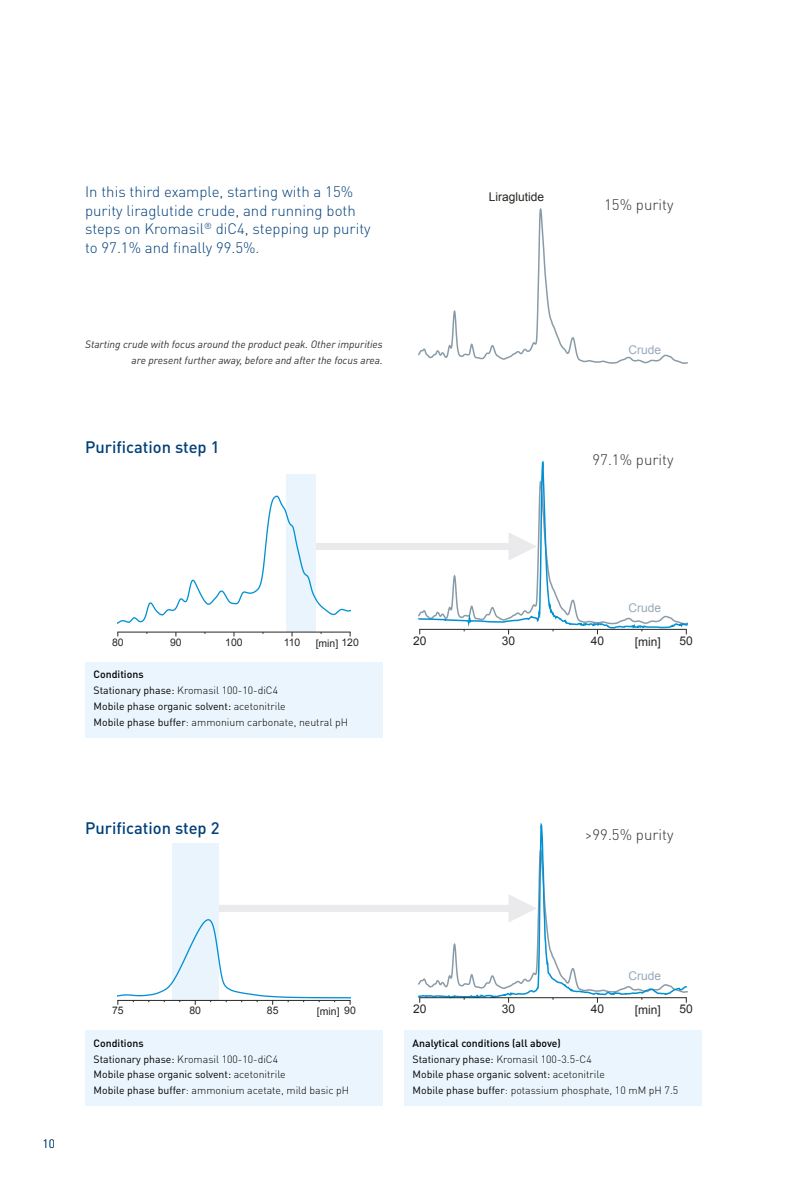
<style>
.page{position:relative;width:787px;height:1191px;background:#fff}
.page>*{position:absolute;margin:0;border:0;box-sizing:border-box;transform-origin:0 0}
.t1{font:500 16.5px "DIN Pro";color:#004079}
.t2{font:300 15px/18.8px "DIN Pro";color:#004079}
.t3{font:300 15px "DIN Pro";color:#2f3035}
.t4{font:12px "Arial";color:#272724}
.t5{font:12px "Arial";color:#97a9bb}
.t6{font:300 12px "DIN Pro";color:#004079}
.t7{font:10.5px/15.8px "DIN Pro";color:#000}
.t8{font:italic 10.5px/15.8px "DIN Pro";letter-spacing:-.005em;color:#2f3035;text-align:right}
.t9{font:10.5px "Arial";color:#272724}
.s1{font-weight:500}
.s2{font-weight:300}
</style>
<div class="page">
<div style="left:404px;top:1030px;width:298px;height:76px;background:#eaf5fd"></div>
<svg style="left:537px;top:823px;width:151px;height:176px"></svg>
<hr style="left:420px;top:997px;width:266px;height:1px;background:#272724">
<div style="left:85px;top:1030px;width:298px;height:76px;background:#eaf5fd"></div>
<div style="left:172px;top:843px;width:46px;height:157px;background:#e9f4fc"></div>
<svg style="left:117px;top:894px;width:420px;height:110px"></svg>
<hr style="left:118px;top:1000px;width:232px;height:1px;background:#272724">
<svg style="left:537px;top:460px;width:151px;height:169px"></svg>
<hr style="left:420px;top:629px;width:266px;height:1px;background:#272724">
<div style="left:85px;top:662px;width:298px;height:75px;background:#eaf5fd"></div>
<div style="left:286px;top:474px;width:29px;height:158px;background:#e9f4fc"></div>
<svg style="left:117px;top:494px;width:420px;height:142px"></svg>
<hr style="left:118px;top:632px;width:232px;height:1px;background:#272724">
<svg style="left:418px;top:208px;width:270px;height:156px"></svg>
<h2 class="t2" style="left:85px;top:183px;width:287px">In this third example, starting with a 15% purity liraglutide crude, and running both steps on Kromasil<sup>®</sup> diC4, stepping up purity to 97.1% and finally 99.5%.</h2>
<p class="t8" style="left:85px;top:337px;width:299px">Starting crude with focus around the product peak. Other impurities are present further away, before and after the focus area.</p>
<h1 class="t1" style="left:85px;top:440px;width:136px">Purification step 1</h1>
<p class="t4" style="left:489px;top:192px;width:57px">Liraglutide</p>
<h2 class="t3" style="left:604px;top:198px;width:71px">15% purity</h2>
<p class="t5" style="left:628px;top:345px;width:34px">Crude</p>
<h2 class="t3" style="left:592px;top:453px;width:82px">97.1% purity</h2>
<p class="t9" style="left:112px;top:638px;width:13px">80</p>
<p class="t9" style="left:170px;top:638px;width:13px">90</p>
<p class="t9" style="left:225px;top:638px;width:19px">100</p>
<p class="t9" style="left:284px;top:638px;width:18px">110</p>
<p class="t9" style="left:316px;top:639px;width:45px">[min] 120</p>
<p class="t7" style="left:94px;top:668px;width:256px"><span class="s1">Conditions<br></span>Stationary phase: <span class="s2">Kromasil 100-10-diC4<br></span>Mobile phase organic solvent: <span class="s2">acetonitrile<br></span>Mobile phase buffer<span class="s2">: ammonium carbonate, neutral pH</span></p>
<h1 class="t1" style="left:85px;top:821px;width:136px">Purification step 2</h1>
<p class="t6" style="left:43px;top:1139px;width:14px">10</p>
<p class="t9" style="left:112px;top:1006px;width:13px">75</p>
<p class="t9" style="left:189px;top:1006px;width:13px">80</p>
<p class="t9" style="left:267px;top:1006px;width:13px">85</p>
<p class="t9" style="left:317px;top:1007px;width:40px">[min] 90</p>
<p class="t7" style="left:94px;top:1036px;width:257px"><span class="s1">Conditions<br></span>Stationary phase: <span class="s2">Kromasil 100-10-diC4<br></span>Mobile phase organic solvent: <span class="s2">acetonitrile<br></span>Mobile phase buffer<span class="s2">: ammonium acetate, mild basic pH</span></p>
<p class="t5" style="left:628px;top:603px;width:34px">Crude</p>
<p class="t4" style="left:413px;top:636px;width:15px">20</p>
<p class="t4" style="left:502px;top:636px;width:15px">30</p>
<p class="t4" style="left:590px;top:636px;width:15px">40</p>
<p class="t4" style="left:679px;top:636px;width:15px">50</p>
<p class="t4" style="left:634px;top:637px;width:28px">[min]</p>
<h2 class="t3" style="left:585px;top:828px;width:90px">&gt;99.5% purity</h2>
<p class="t5" style="left:628px;top:971px;width:34px">Crude</p>
<p class="t4" style="left:413px;top:1004px;width:15px">20</p>
<p class="t4" style="left:502px;top:1004px;width:15px">30</p>
<p class="t4" style="left:590px;top:1004px;width:15px">40</p>
<p class="t4" style="left:679px;top:1004px;width:15px">50</p>
<p class="t4" style="left:634px;top:1005px;width:28px">[min]</p>
<p class="t7" style="left:412px;top:1036px;width:267px"><span class="s1">Analytical conditions (all above)<br></span>Stationary phase: <span class="s2">Kromasil 100-3.5-C4<br></span>Mobile phase organic solvent: <span class="s2">acetonitrile<br></span>Mobile phase buffer<span class="s2">: potassium phosphate, 10 mM pH 7.5</span></p>
</div>
